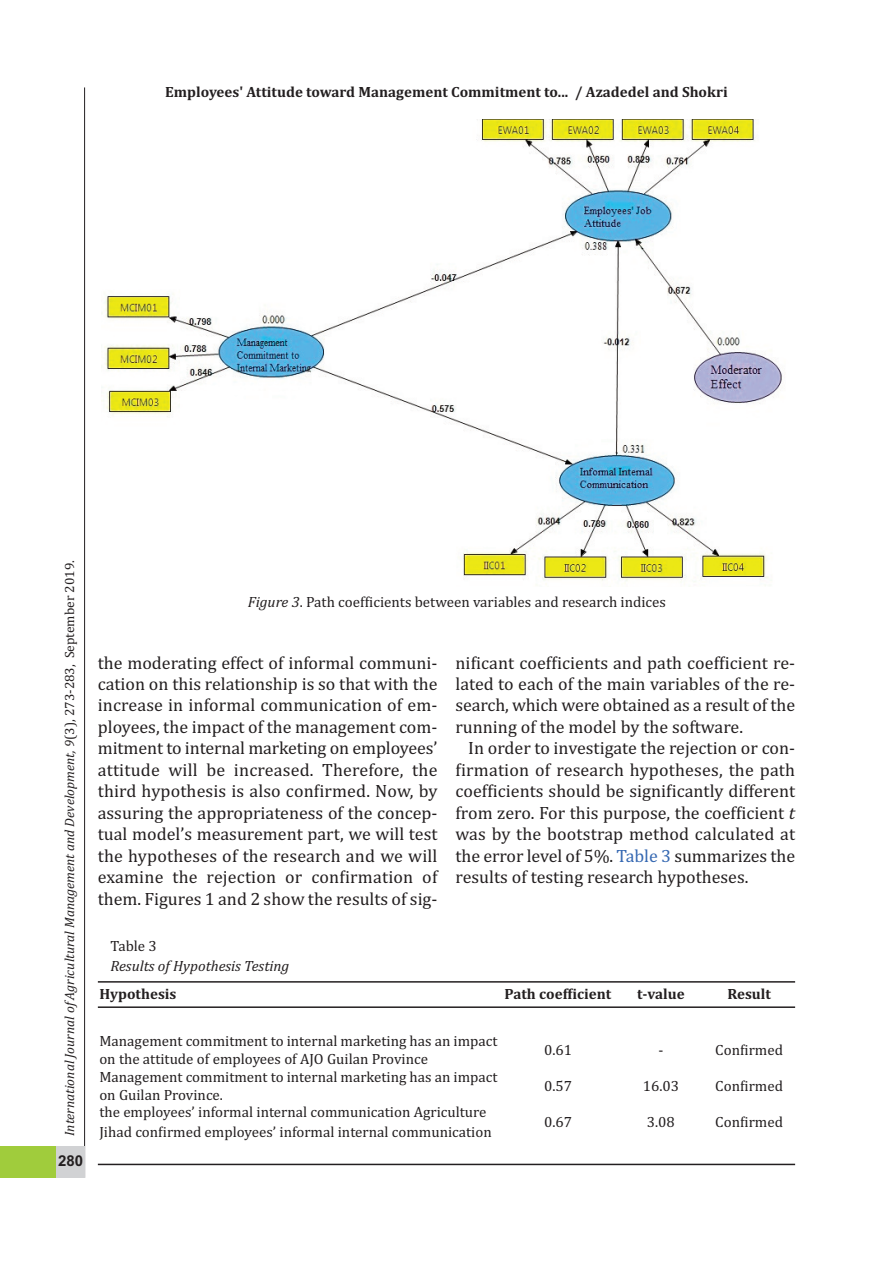
<style>
.page{position:relative;width:893px;height:1263px;background:#fff}
.page>*{position:absolute;margin:0;border:0;box-sizing:border-box;transform-origin:0 0}
.t1{font:18px/21.5px "Cambria";color:#231f20;text-align:justify}
.t2{font:15px/18px "Cambria";color:#231f20}
.t3{font:700 15px "Cambria";color:#231f20}
.t4{font:italic 15px "Cambria";color:#231f20}
.t5{font:700 15px "Arial";color:#231f20}
.t6{font:italic 13.5px "Cambria";color:#231f20}
.s1{font-style:normal}
.s2{font-style:italic}
.s3{color:#3568b2}
</style>
<div class="page">
<div style="left:0;top:1147px;width:85px;height:31px;background:#a0cc3c"></div>
<hr style="left:84px;top:87px;width:1px;height:1091px;background:#231f20">
<div style="left:56px;top:1147px;width:29px;height:31px;background:#d1d2d4"></div>
<img style="left:102px;top:119px;width:680px;height:466px">
<hr style="left:98px;top:981px;width:697px;height:2px;background:#231f20">
<hr style="left:98px;top:1006px;width:697px;height:2px;background:#231f20">
<hr style="left:98px;top:1164px;width:697px;height:1px;background:#231f20">
<p class="t3" style="left:165px;top:83px;width:564px">Employees' Attitude toward Management Commitment to... / Azadedel and Shokri</p>
<p class="t6" style="left:62px;top:1136px;width:577px;rotate:-90deg">International Journal ofAgricultural Management and Development, 9<span class="s1">(3), 273-283, September 2019.</span></p>
<p class="t5" style="left:58px;top:1152px;width:27px">280</p>
<p class="t2" style="left:248px;top:593px;width:420px"><span class="s2">Figure 3</span>. Path coefficients between variables and research indices</p>
<p class="t1" style="left:98px;top:651px;width:341px">the moderating effect of informal communi&shy;cation on this relationship is so that with the increase in informal communication of em&shy;ployees, the impact of the management com&shy;mitment to internal marketing on employees’ attitude will be increased. Therefore, the third hypothesis is also confirmed. Now, by assuring the appropriateness of the concep&shy;tual model’s measurement part, we will test the hypotheses of the research and we will examine the rejection or confirmation of them. Figures 1 and 2 show the results of sig-</p>
<p class="t1" style="left:455px;top:651px;width:341px">nificant coefficients and path coefficient re&shy;lated to each of the main variables of the re&shy;search, which were obtained as a result of the running of the model by the software.</p>
<p class="t1" style="left:455px;top:737px;width:341px;text-indent:13px">In order to investigate the rejection or con&shy;firmation of research hypotheses, the path coefficients should be significantly different from zero. For this purpose, the coefficient <span class="s2">t </span>was by the bootstrap method calculated at the error level of 5%. <span class="s3">Table 3</span> summarizes the results of testing research hypotheses.</p>
<p class="t2" style="left:111px;top:937px;width:48px">Table 3</p>
<p class="t4" style="left:111px;top:957px;width:180px">Results of Hypothesis Testing</p>
<p class="t3" style="left:99px;top:985px;width:79px">hypothesis</p>
<p class="t3" style="left:505px;top:985px;width:108px">Path coefficient</p>
<p class="t3" style="left:637px;top:985px;width:49px">t-value</p>
<p class="t3" style="left:727px;top:985px;width:45px">result</p>
<p class="t2" style="left:99px;top:1031px;width:400px">Management commitment to internal marketing has an impact on the attitude of employees of AJO Guilan Province</p>
<p class="t2" style="left:544px;top:1040px;width:29px">0.61</p>
<p class="t2" style="left:658px;top:1040px;width:6px">-</p>
<p class="t2" style="left:715px;top:1040px;width:69px">Confirmed</p>
<p class="t2" style="left:99px;top:1068px;width:400px">Management commitment to internal marketing has an impact on Guilan Province.</p>
<p class="t2" style="left:544px;top:1077px;width:29px">0.57</p>
<p class="t2" style="left:643px;top:1077px;width:38px">16.03</p>
<p class="t2" style="left:715px;top:1077px;width:69px">Confirmed</p>
<p class="t2" style="left:99px;top:1103px;width:394px;line-height:19.2px">the employees’ informal internal communication Agriculture<br>Jihad confirmed employees’ informal internal communication</p>
<p class="t2" style="left:544px;top:1113px;width:29px">0.67</p>
<p class="t2" style="left:647px;top:1113px;width:29px">3.08</p>
<p class="t2" style="left:715px;top:1113px;width:69px">Confirmed</p>
</div>
